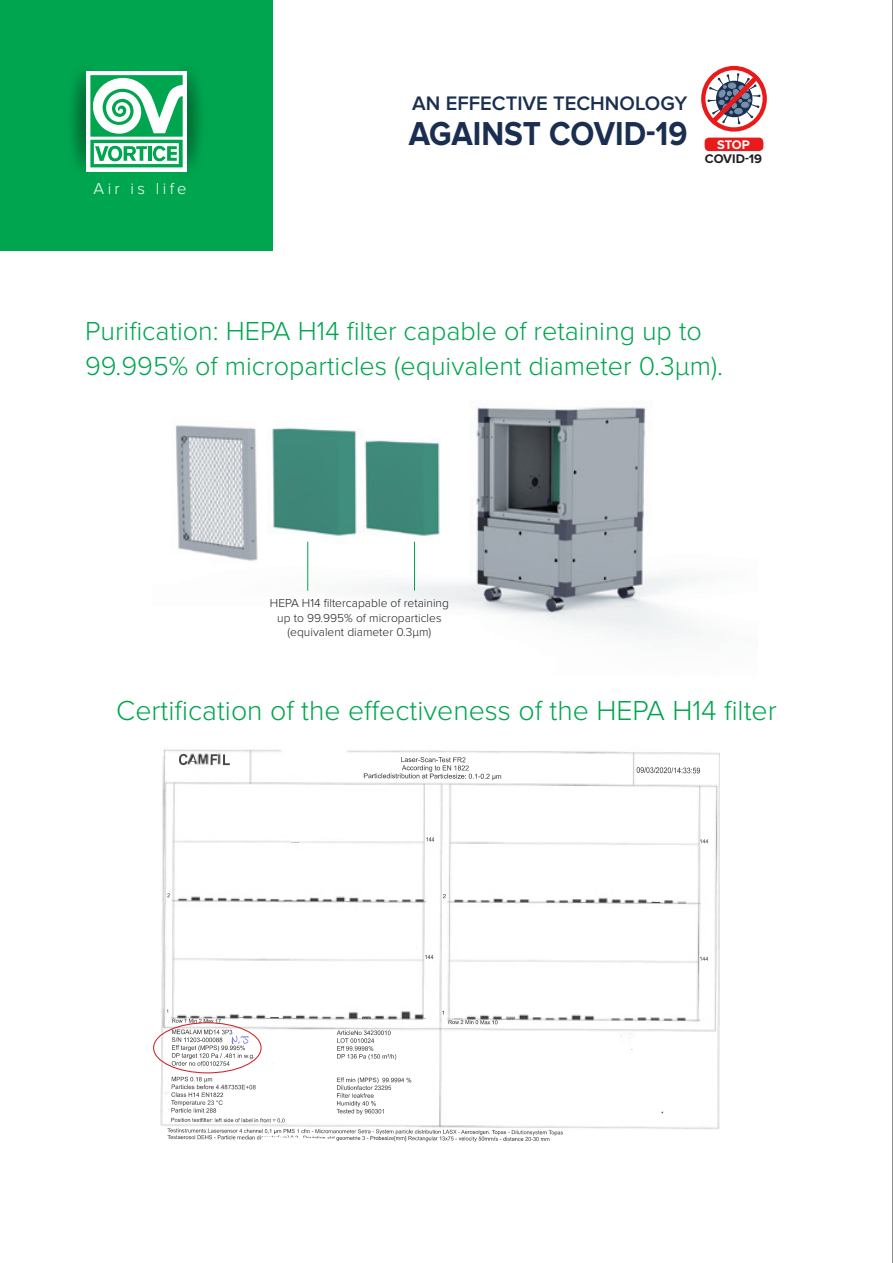
<style>
.page{position:relative;width:893px;height:1263px;background:#fff}
.page>*{position:absolute;margin:0;border:0;box-sizing:border-box;transform-origin:0 0}
.t1{font:700 34.35px "Proxima Nova";color:#1a2e4f;scale:.91 1}
.t2{font:300 28.5px "Proxima Nova";color:#00a54f}
.t3{font:300 27px "Proxima Nova";color:#00a54f}
.t4{font:600 20.25px "Proxima Nova";color:#1a2e4f}
.t5{font:300 16.5px "Proxima Nova";letter-spacing:.2em;color:#fff}
.t6{font:700 12.9px "Proxima Nova";color:#231f20}
.t7{font:700 12.9px "Proxima Nova";color:#fff}
.t8{font:300 12px/14.7px "Proxima Nova";color:#231f20;text-align:center}
</style>
<div class="page">
<img style="left:175px;top:407px;width:507px;height:229px">
<hr style="left:414px;top:542px;width:1px;height:49px;background:#00a54f">
<hr style="left:307px;top:542px;width:1px;height:49px;background:#00a54f">
<hr style="left:892px;top:0;width:1px;height:1263px;background:#231f20">
<img style="left:159px;top:749px;width:560px;height:380px">
<img style="left:178px;top:753px;width:53px;height:12px">
<img style="left:364px;top:756px;width:138px;height:25px">
<img style="left:166px;top:1009px;width:397px;height:133px">
<img style="left:358px;top:1015px;width:32px;height:4px">
<img style="left:231px;top:1035px;width:19px;height:10px">
<svg style="left:191px;top:756px;width:4px;height:5px"></svg>
<svg style="left:166px;top:892px;width:5px;height:5px"></svg>
<svg style="left:239px;top:1016px;width:6px;height:3px"></svg>
<img style="left:265px;top:1015px;width:19px;height:4px">
<svg style="left:291px;top:1016px;width:6px;height:3px"></svg>
<svg style="left:290px;top:841px;width:9px;height:3px"></svg>
<svg style="left:345px;top:900px;width:5px;height:3px"></svg>
<svg style="left:423px;top:1016px;width:3px;height:4px"></svg>
<svg style="left:424px;top:954px;width:10px;height:6px"></svg>
<svg style="left:425px;top:836px;width:9px;height:6px"></svg>
<svg style="left:441px;top:1010px;width:4px;height:6px"></svg>
<svg style="left:442px;top:893px;width:4px;height:6px"></svg>
<img style="left:636px;top:766px;width:64px;height:8px">
<img style="left:632px;top:901px;width:33px;height:3px">
<img style="left:476px;top:899px;width:19px;height:5px">
<svg style="left:580px;top:901px;width:7px;height:3px"></svg>
<svg style="left:630px;top:1048px;width:3px;height:4px"></svg>
<svg style="left:645px;top:1019px;width:6px;height:3px"></svg>
<svg style="left:699px;top:956px;width:9px;height:5px"></svg>
<svg style="left:700px;top:838px;width:9px;height:6px"></svg>
<div style="left:153px;top:1022px;width:109px;height:51px;border:1px solid #d1232a;border-radius:50%"></div>
<div style="left:0;top:0;width:272px;height:250px;background:#00a54f"></div>
<div style="left:86px;top:71px;width:101px;height:101px;background:#fff"></div>
<svg style="left:90px;top:75px;width:93px;height:92px"></svg>
<svg style="left:701px;top:66px;width:66px;height:66px"></svg>
<div style="left:705px;top:138px;width:58px;height:13px;background:#e81a1a;border-radius:4px"></div>
<p class="t5" style="left:94px;top:179px;width:94px">Air is life</p>
<p class="t4" style="left:412px;top:92px;width:277px">AN EFFECTIVE TECHNOLOGY</p>
<p class="t1" style="left:409px;top:113px;width:308px">AGAINST COVID-19</p>
<p class="t7" style="left:717px;top:137px;width:34px">STOP</p>
<p class="t6" style="left:705px;top:151px;width:59px">COVID-19</p>
<p class="t3" style="left:85px;top:316px;width:618px">Purification: HEPA H14 filter capable of retaining up to</p>
<p class="t3" style="left:85px;top:350px;width:639px">99.995% of microparticles (equivalent diameter 0.3µm).</p>
<p class="t8" style="left:270px;top:596px;width:180px">HEPA H14 filtercapable of retaining up to 99.995% of microparticles (equivalent diameter 0.3µm)</p>
<p class="t2" style="left:116px;top:694px;width:662px">Certification of the effectiveness of the HEPA H14 filter</p>
</div>
